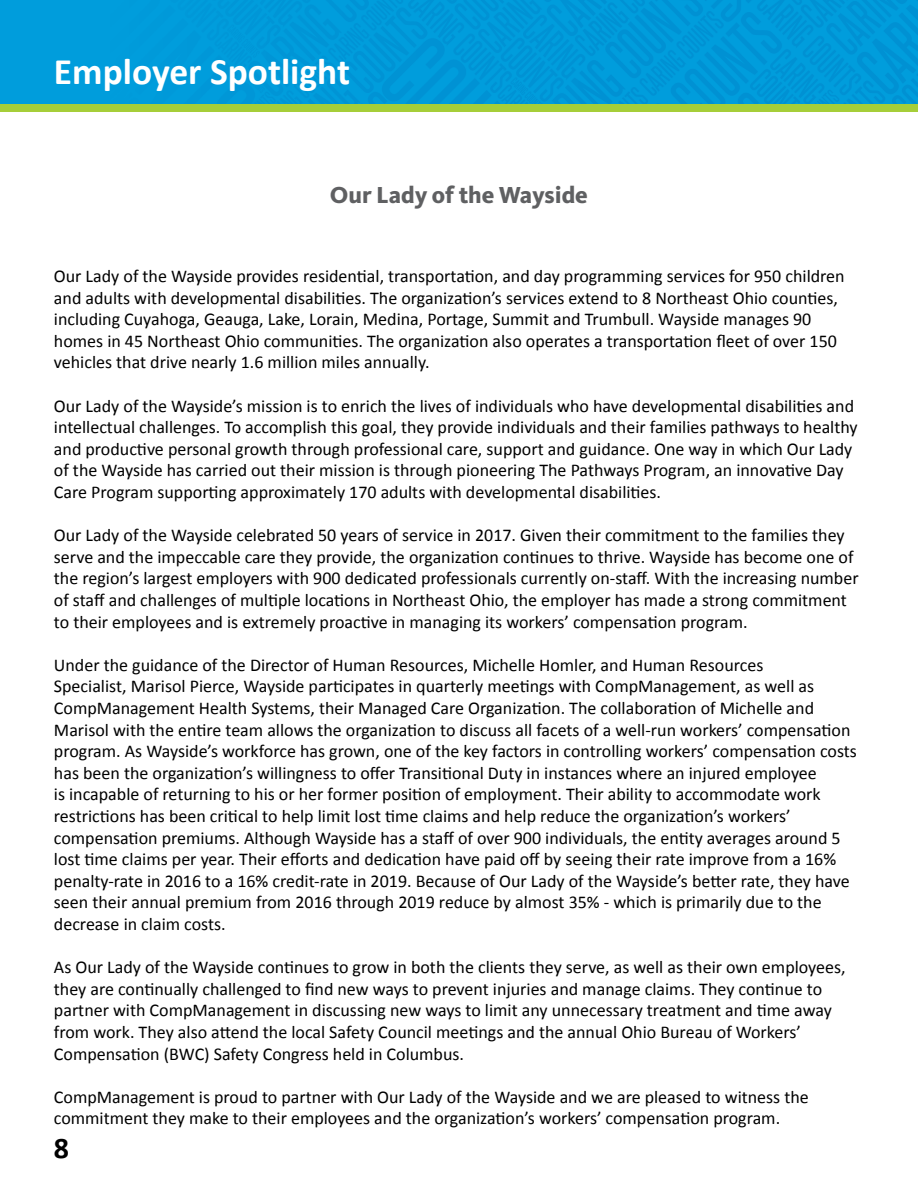
<style>
.page{position:relative;width:918px;height:1188px;background:#fff}
.page>*{position:absolute;margin:0;border:0;box-sizing:border-box;transform-origin:0 0}
.t1{font:700 37.5px "Calibri";color:#fff}
.t2{font:700 30px "Calibri";color:#000}
.t3{font:800 24px "Kievit OT";color:#5f6062}
.t4{font:18px/21.6px "Calibri";color:#000}
</style>
<div class="page">
<img style="left:0;top:0;width:918px;height:105px">
<div style="left:0;top:105px;width:918px;height:7px;background:#a6ce39"></div>
<h1 class="t1" style="left:54px;top:48px;width:298px">Employer Spotlight</h1>
<h3 class="t3" style="left:330px;top:181px;width:259px">Our Lady of the Wayside</h3>
<p class="t4" style="left:54px;top:265px;width:792px">Our Lady of the Wayside provides residential, transportation, and day programming services for 950 children and adults with developmental disabilities. The organization’s services extend to 8 Northeast Ohio counties, including Cuyahoga, Geauga, Lake, Lorain, Medina, Portage, Summit and Trumbull. Wayside manages 90 homes in 45 Northeast Ohio communities. The organization also operates a transportation fleet of over 150 vehicles that drive nearly 1.6 million miles annually.</p>
<p class="t4" style="left:54px;top:395px;width:805px">Our Lady of the Wayside’s mission is to enrich the lives of individuals who have developmental disabilities and intellectual challenges. To accomplish this goal, they provide individuals and their families pathways to healthy and productive personal growth through professional care, support and guidance. One way in which Our Lady of the Wayside has carried out their mission is through pioneering The Pathways Program, an innovative Day Care Program supporting approximately 170 adults with developmental disabilities.</p>
<p class="t4" style="left:54px;top:525px;width:806px">Our Lady of the Wayside celebrated 50 years of service in 2017. Given their commitment to the families they serve and the impeccable care they provide, the organization continues to thrive. Wayside has become one of the region’s largest employers with 900 dedicated professionals currently on-staff. With the increasing number of staff and challenges of multiple locations in Northeast Ohio, the employer has made a strong commitment to their employees and is extremely proactive in managing its workers’ compensation program.</p>
<p class="t4" style="left:54px;top:654px;width:805px">Under the guidance of the Director of Human Resources, Michelle Homler, and Human Resources<br>Specialist, Marisol Pierce, Wayside participates in quarterly meetings with CompManagement, as well as CompManagement Health Systems, their Managed Care Organization. The collaboration of Michelle and Marisol with the entire team allows the organization to discuss all facets of a well-run workers’ compensation program. As Wayside’s workforce has grown, one of the key factors in controlling workers’ compensation costs has been the organization’s willingness to offer Transitional Duty in instances where an injured employee<br>is incapable of returning to his or her former position of employment. Their ability to accommodate work restrictions has been critical to help limit lost time claims and help reduce the organization’s workers’ compensation premiums. Although Wayside has a staff of over 900 individuals, the entity averages around 5 lost time claims per year. Their efforts and dedication have paid off by seeing their rate improve from a 16% penalty-rate in 2016 to a 16% credit-rate in 2019. Because of Our Lady of the Wayside’s better rate, they have seen their annual premium from 2016 through 2019 reduce by almost 35% - which is primarily due to the decrease in claim costs.</p>
<p class="t4" style="left:54px;top:957px;width:793px">As Our Lady of the Wayside continues to grow in both the clients they serve, as well as their own employees, they are continually challenged to find new ways to prevent injuries and manage claims. They continue to partner with CompManagement in discussing new ways to limit any unnecessary treatment and time away from work. They also attend the local Safety Council meetings and the annual Ohio Bureau of Workers’ Compensation (BWC) Safety Congress held in Columbus.</p>
<p class="t4" style="left:54px;top:1086px;width:756px">CompManagement is proud to partner with Our Lady of the Wayside and we are pleased to witness the commitment they make to their employees and the organization’s workers’ compensation program.</p>
<h2 class="t2" style="left:54px;top:1129px;width:17px">8</h2>
</div>
